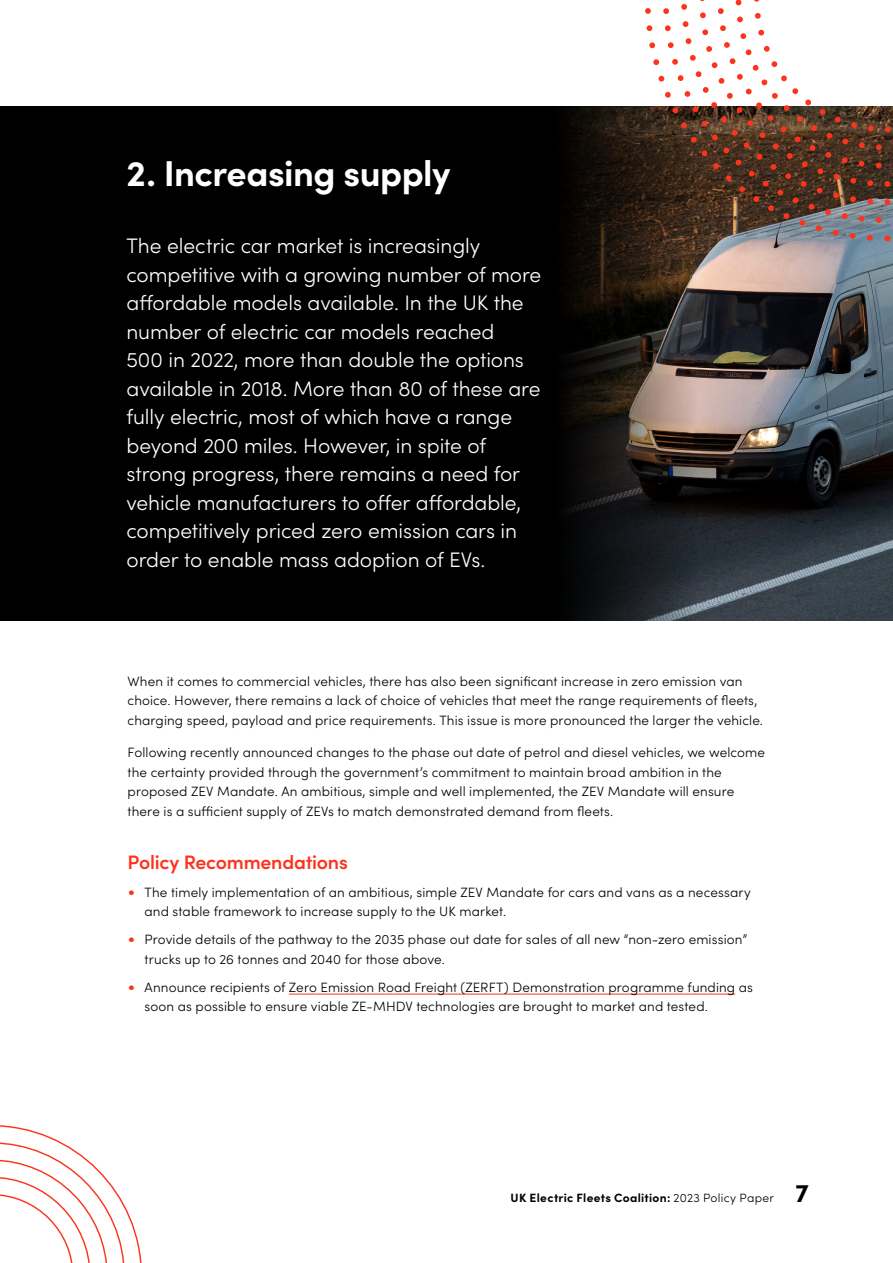
<style>
.page{position:relative;width:893px;height:1263px;background:#fff}
.page>*{position:absolute;margin:0;border:0;box-sizing:border-box;transform-origin:0 0}
.t1{font:700 36px "Sofia Pro";letter-spacing:-.015em;color:#fff}
.INTRO_COPY_-_WHITE{font:300 21px/28.5px "Sofia Pro";letter-spacing:-.005em;color:#fff}
.t2{font:600 19.5px "Sofia Pro";letter-spacing:-.01em;color:#fc341e}
.BODY_COPY{font:300 13.5px/19.5px "Sofia Pro";letter-spacing:.01em;color:#000}
.t3{font:700 12px "Sofia Pro";letter-spacing:.025em;color:#000}
.s1{font-size:18px;color:#fc341e}
.s2{font-weight:300}
.s3{font-size:25.5px}
</style>
<div class="page">
<div style="left:0;top:106px;width:893px;height:515px;background:#000"></div>
<img style="left:563px;top:106px;width:330px;height:515px">
<hr style="left:289px;top:994px;width:446px;height:1px;background:#fc341e">
<svg style="left:645px;top:8px;width:248px;height:233px"></svg>
<svg style="left:663px;top:8px;width:230px;height:215px"></svg>
<svg style="left:681px;top:0;width:212px;height:205px"></svg>
<svg style="left:0;top:1125px;width:142px;height:138px"></svg>
<h2 class="t1" style="left:126px;top:146px;width:326px">2. Increasing supply</h2>
<p class="INTRO_COPY_-_WHITE" style="left:126px;top:230px;width:416px">The electric car market is increasingly competitive with a growing number of more affordable models available. In the UK the number of electric car models reached<br>500 in 2022, more than double the options available in 2018. More than 80 of these are fully electric, most of which have a range beyond 200 miles. However, in spite of strong progress, there remains a need for vehicle manufacturers to offer affordable, competitively priced zero emission cars in order to enable mass adoption of EVs.</p>
<p class="BODY_COPY" style="left:128px;top:671px;width:637px">When it comes to commercial vehicles, there has also been significant increase in zero emission van choice. However, there remains a lack of choice of vehicles that meet the range requirements of fleets, charging speed, payload and price requirements. This issue is more pronounced the larger the vehicle.</p>
<p class="BODY_COPY" style="left:128px;top:742px;width:639px">Following recently announced changes to the phase out date of petrol and diesel vehicles, we welcome the certainty provided through the government’s commitment to maintain broad ambition in the proposed ZEV Mandate. An ambitious, simple and well implemented, the ZEV Mandate will ensure there is a sufficient supply of ZEVs to match demonstrated demand from fleets.</p>
<h3 class="t2" style="left:128px;top:847px;width:222px">Policy Recommendations</h3>
<p class="BODY_COPY" style="left:145px;top:881px;width:608px;text-indent:-17px"><span class="s1">•</span> The timely implementation of an ambitious, simple ZEV Mandate for cars and vans as a necessary and stable framework to increase supply to the UK market.</p>
<p class="BODY_COPY" style="left:145px;top:929px;width:604px;text-indent:-17px"><span class="s1">•</span> Provide details of the pathway to the 2035 phase out date for sales of all new “non-zero emission” trucks up to 26 tonnes and 2040 for those above.</p>
<p class="BODY_COPY" style="left:145px;top:976px;width:610px;text-indent:-17px"><span class="s1">•</span> Announce recipients of Zero Emission Road Freight (ZERFT) Demonstration programme funding as soon as possible to ensure viable ZE-MHDV technologies are brought to market and tested.</p>
<p class="t3" style="left:511px;top:1188px;width:300px">UK Electric Fleets Coalition: <span class="s2">2023 Policy Paper</span> <span class="s3">7</span></p>
</div>
